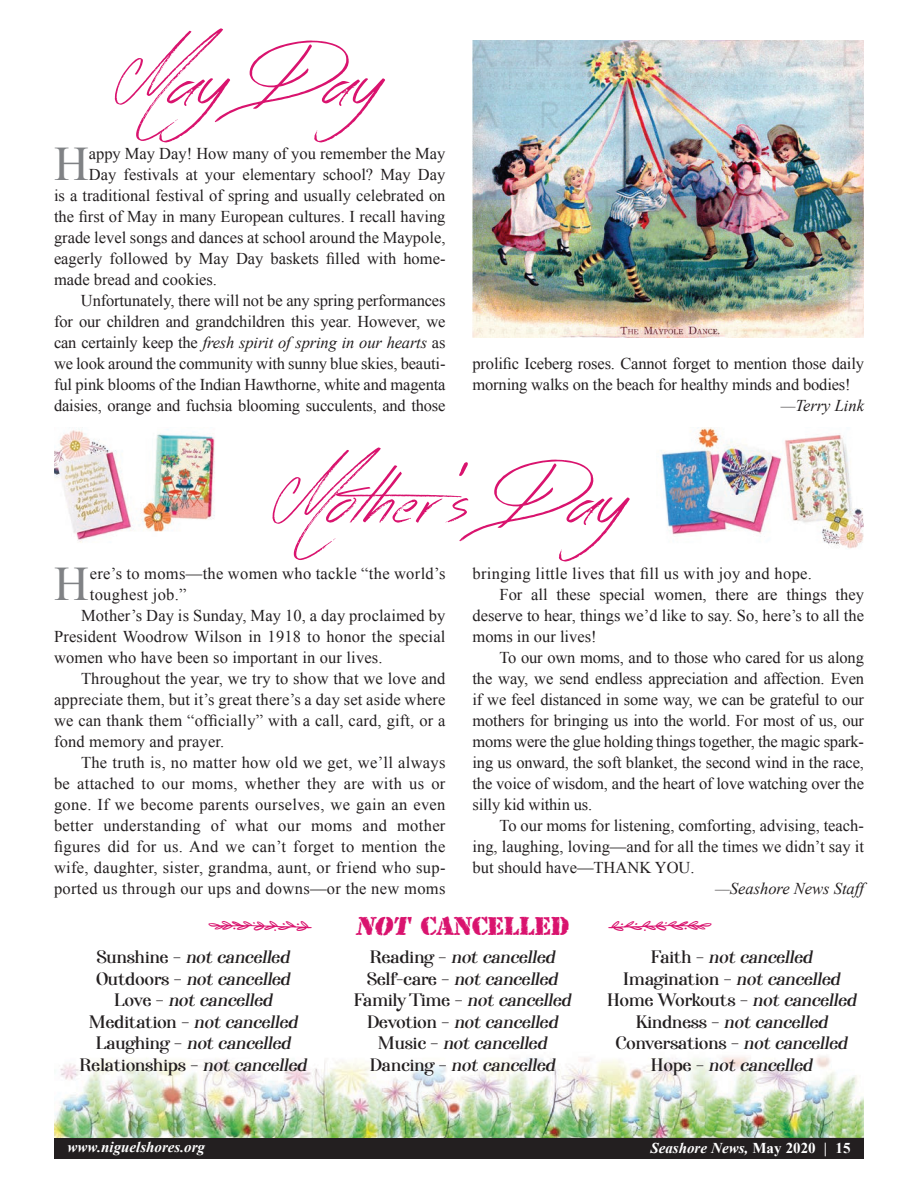
<style>
.page{position:relative;width:918px;height:1188px;background:#fff}
.page>*{position:absolute;margin:0;border:0;box-sizing:border-box;transform-origin:0 0}
.t1{font:90px "Acrossthe Road";color:#d9136e}
.t2{font:48.15px "Times New Roman";color:#808285}
.t3{font:27px "Rubber Stamp Let Plain";letter-spacing:-.025em;color:#d9136e}
.t4{font:italic 18px/21.6px "Afterglow";color:#231f20;text-align:center}
.t5{font:16.5px/21px "Times New Roman";color:#231f20}
.t6{font:16.5px "Times New Roman";letter-spacing:.02em;color:#231f20}
.t7{font:italic 16.5px "Times New Roman";letter-spacing:-.01em;color:#231f20}
.t8{font:italic 700 15px "Times New Roman";color:#fff}
.s1{font-style:normal}
.s2{font-family:"Wonderfall Script";font-style:italic;font-size:75px}
.s3{font-style:italic}
</style>
<div class="page">
<div style="left:54px;top:1137px;width:810px;height:21px;background:#231f20"></div>
<img style="left:54px;top:1056px;width:810px;height:82px">
<img style="left:472px;top:40px;width:392px;height:297px">
<img style="left:661px;top:427px;width:203px;height:122px">
<img style="left:54px;top:429px;width:161px;height:114px">
<h1 class="t1" style="left:120px;top:26px;width:265px">May Day</h1>
<h2 class="t2" style="left:54px;top:132px;width:36px">H</h2>
<p class="t5" style="left:89px;top:143px;width:358px">appy May Day! How many of you remember the May</p>
<p class="t5" style="left:89px;top:164px;width:358px">Day festivals at your elementary school? May Day</p>
<p class="t5" style="left:54px;top:185px;width:393px">is a traditional festival of spring and usually celebrated on</p>
<p class="t5" style="left:54px;top:206px;width:393px">the first of May in many European cultures. I recall having</p>
<p class="t5" style="left:54px;top:227px;width:393px">grade level songs and dances at school around the Maypole,</p>
<p class="t5" style="left:54px;top:248px;width:393px">eagerly followed by May Day baskets filled with home-</p>
<p class="t5" style="left:54px;top:269px;width:165px">made bread and cookies.</p>
<p class="t5" style="left:81px;top:290px;width:366px">Unfortunately, there will not be any spring performances</p>
<p class="t5" style="left:54px;top:311px;width:393px">for our children and grandchildren this year. However, we</p>
<p class="t7" style="left:54px;top:331px;width:393px"><span class="s1">can certainly keep the</span> fresh spirit of spring in our hearts <span class="s1">as</span></p>
<p class="t5" style="left:54px;top:353px;width:393px">we look around the community with sunny blue skies, beauti-</p>
<p class="t5" style="left:54px;top:374px;width:393px">ful pink blooms of the Indian Hawthorne, white and magenta</p>
<p class="t5" style="left:54px;top:395px;width:393px">daisies, orange and fuchsia blooming succulents, and those</p>
<p class="t5" style="left:473px;top:353px;width:393px">prolific Iceberg roses. Cannot forget to mention those daily morning walks on the beach for healthy minds and bodies!</p>
<p class="t7" style="left:781px;top:394px;width:85px">—Terry Link</p>
<h1 class="t1" style="left:277px;top:446px;width:352px">Mother<span class="s2">’</span>s Day</h1>
<p class="t6" style="left:473px;top:562px;width:341px">bringing little lives that fill us with joy and hope.</p>
<p class="t5" style="left:500px;top:584px;width:366px">For all these special women, there are things they</p>
<p class="t5" style="left:473px;top:605px;width:393px">deserve to hear, things we’d like to say. So, here’s to all the</p>
<p class="t5" style="left:473px;top:626px;width:126px">moms in our lives!</p>
<p class="t5" style="left:500px;top:647px;width:366px">To our own moms, and to those who cared for us along</p>
<p class="t5" style="left:473px;top:668px;width:393px">the way, we send endless appreciation and affection. Even</p>
<p class="t5" style="left:473px;top:689px;width:393px">if we feel distanced in some way, we can be grateful to our</p>
<p class="t5" style="left:473px;top:710px;width:393px">mothers for bringing us into the world. For most of us, our</p>
<p class="t5" style="left:473px;top:731px;width:393px">moms were the glue holding things together, the magic spark-</p>
<p class="t5" style="left:473px;top:752px;width:393px">ing us onward, the soft blanket, the second wind in the race,</p>
<p class="t5" style="left:473px;top:773px;width:393px">the voice of wisdom, and the heart of love watching over the</p>
<p class="t5" style="left:473px;top:794px;width:121px">silly kid within us.</p>
<p class="t5" style="left:500px;top:815px;width:366px">To our moms for listening, comforting, advising, teach-</p>
<p class="t5" style="left:473px;top:836px;width:393px">ing, laughing, loving—and for all the times we didn’t say it</p>
<p class="t5" style="left:473px;top:857px;width:224px">but should have—THANK YOU.</p>
<p class="t7" style="left:715px;top:877px;width:150px">—Seashore News Staff</p>
<h3 class="t3" style="left:355px;top:910px;width:215px"><span class="s3">NOT</span> CANCELLED</h3>
<h2 class="t2" style="left:54px;top:552px;width:36px">H</h2>
<p class="t6" style="left:90px;top:562px;width:357px">ere’s to moms—the women who tackle “the world’s</p>
<p class="t6" style="left:90px;top:583px;width:98px">toughest job.”</p>
<p class="t5" style="left:81px;top:605px;width:366px">Mother’s Day is Sunday, May 10, a day proclaimed by</p>
<p class="t5" style="left:54px;top:626px;width:393px">President Woodrow Wilson in 1918 to honor the special</p>
<p class="t5" style="left:54px;top:647px;width:330px">women who have been so important in our lives.</p>
<p class="t5" style="left:81px;top:668px;width:366px">Throughout the year, we try to show that we love and</p>
<p class="t5" style="left:54px;top:689px;width:393px">appreciate them, but it’s great there’s a day set aside where</p>
<p class="t5" style="left:54px;top:710px;width:393px">we can thank them “officially” with a call, card, gift, or a</p>
<p class="t5" style="left:54px;top:731px;width:172px">fond memory and prayer.</p>
<p class="t6" style="left:81px;top:751px;width:366px">The truth is, no matter how old we get, we’ll always</p>
<p class="t6" style="left:54px;top:772px;width:393px">be attached to our moms, whether they are with us or</p>
<p class="t6" style="left:54px;top:793px;width:393px">gone. If we become parents ourselves, we gain an even</p>
<p class="t6" style="left:54px;top:814px;width:393px">better understanding of what our moms and mother</p>
<p class="t6" style="left:54px;top:835px;width:393px">figures did for us. And we can’t forget to mention the</p>
<p class="t6" style="left:54px;top:856px;width:393px">wife, daughter, sister, grandma, aunt, or friend who sup-</p>
<p class="t6" style="left:54px;top:877px;width:393px">ported us through our ups and downs—or the new moms</p>
<p class="t4" style="left:80px;top:946px;width:238px"><span class="s1">S u n s h i n e –</span> notcancelled<br><span class="s1">O u t d o o r s –</span> notcancelled<br><span class="s1">L o v e –</span> notcancelled<br><span class="s1">M e d i t a t i o n –</span> notcancelled<br><span class="s1">L a u gh i n g –</span> notcancelled<br><span class="s1">Relationships –</span> notcancelled</p>
<p class="t4" style="left:354px;top:946px;width:228px"><span class="s1">R e a d i n g –</span> notcancelled<br><span class="s1">S e l f- c a r e –</span> notcancelled<br><span class="s1">Fa m i ly Ti m e –</span> notcancelled<br><span class="s1">D e vo t i o n –</span> notcancelled<br><span class="s1">M u s i c –</span> notcancelled<br><span class="s1">D a n c i n g –</span> notcancelled</p>
<p class="t4" style="left:607px;top:946px;width:260px"><span class="s1">Fa i t h –</span> notcancelled<br><span class="s1">I m agi n at i o n –</span> notcancelled<br><span class="s1">H o m e Wo rko u t s –</span> notcancelled<br><span class="s1">Ki n d n e s s –</span> notcancelled<br><span class="s1">Conversations –</span> notcancelled<br><span class="s1">H o p e –</span> notcancelled</p>
<p class="t8" style="left:68px;top:1137px;width:139px">www.niguelshores.org</p>
<p class="t8" style="left:650px;top:1138px;width:202px">Seashore News, <span class="s1">May 2020 | 15</span></p>
</div>
